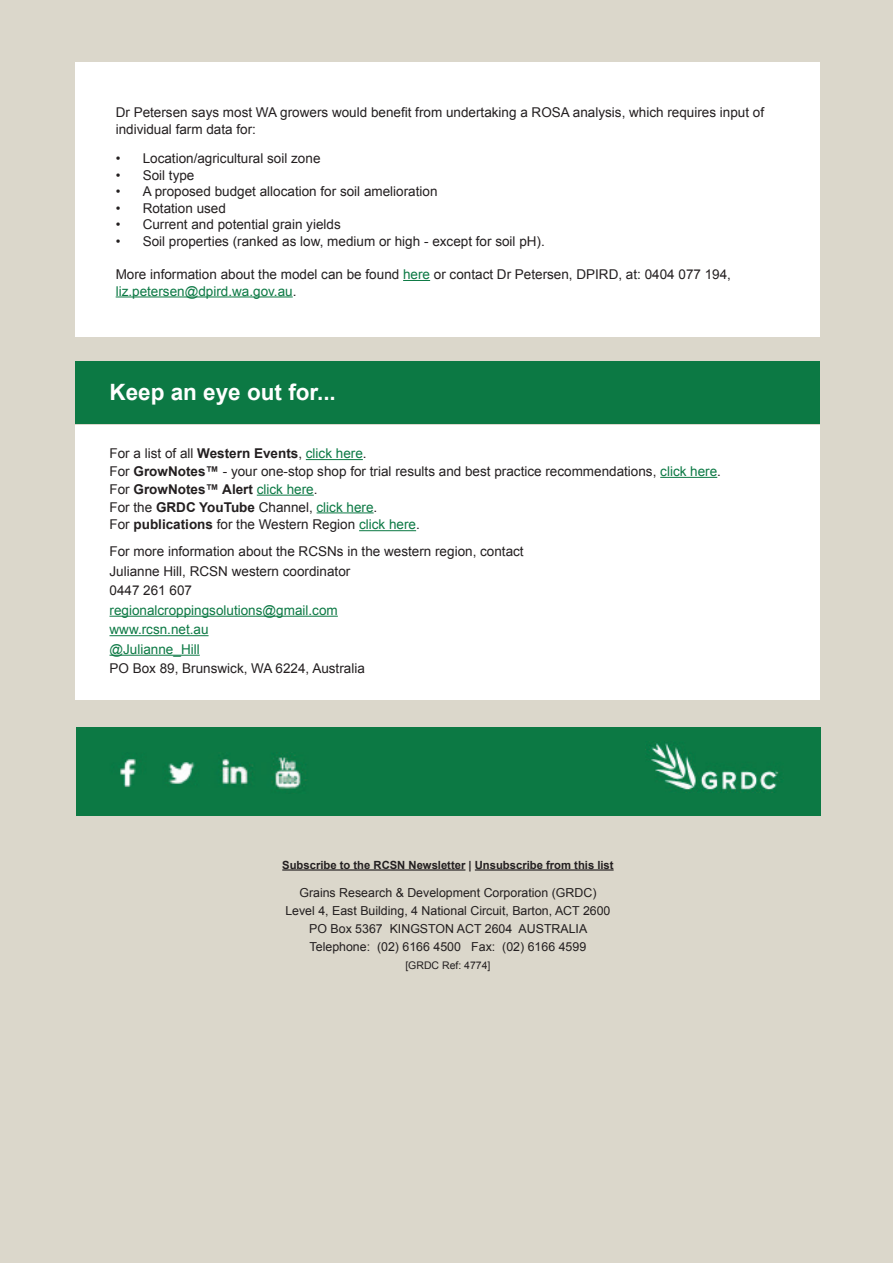
<style>
.page{position:relative;width:893px;height:1263px;background:#dbd7cb}
.page>*{position:absolute;margin:0;border:0;box-sizing:border-box;transform-origin:0 0}
.t1{font:700 22.5px "Arial";color:#fff}
.Standard_paragraph_t{font:13.5px/19.5px "Arial";color:#231f20}
.Standard_paragraph_t-2{font:700 13.5px "Arial";color:#231f20}
.Standard_paragraph_t-3{font:12.3px "Arial";color:#231f20}
.Standard_paragraph_t-4{font:700 11.25px "Arial";color:#231f20}
.Standard_paragraph_t-5{font:10.5px "Arial";color:#231f20}
.s1{color:#0c7944}
.s2{font-weight:700}
.s3{font-weight:400}
.s4{font-weight:400;color:#0c7944}
</style>
<div class="page">
<div style="left:75px;top:63px;width:745px;height:274px;background:#fff"></div>
<svg style="left:403px;top:280px;width:27px;height:1px"></svg>
<hr style="left:116px;top:296px;width:177px;height:1px;background:#0c7944">
<div style="left:75px;top:361px;width:745px;height:63px;background:#0c7944"></div>
<div style="left:75px;top:425px;width:745px;height:274px;background:#fff"></div>
<hr style="left:306px;top:459px;width:57px;height:1px;background:#0c7944">
<hr style="left:660px;top:477px;width:57px;height:1px;background:#0c7944">
<hr style="left:257px;top:495px;width:57px;height:1px;background:#0c7944">
<hr style="left:317px;top:512px;width:57px;height:1px;background:#0c7944">
<hr style="left:359px;top:530px;width:57px;height:1px;background:#0c7944">
<hr style="left:110px;top:616px;width:228px;height:1px;background:#0c7944">
<hr style="left:110px;top:635px;width:99px;height:1px;background:#0c7944">
<hr style="left:110px;top:655px;width:90px;height:1px;background:#0c7944">
<div style="left:76px;top:727px;width:744px;height:88px;background:#0c7944"></div>
<hr style="left:282px;top:869px;width:183px;height:1px;background:#231f20">
<hr style="left:475px;top:869px;width:139px;height:1px;background:#231f20">
<img style="left:120px;top:755px;width:186px;height:35px">
<img style="left:645px;top:743px;width:134px;height:48px">
<p class="Standard_paragraph_t" style="left:116px;top:104px;width:650px;line-height:16.5px">Dr Petersen says most WA growers would benefit from undertaking a ROSA analysis, which requires input of individual farm data for:</p>
<p class="Standard_paragraph_t" style="left:116px;top:149px;width:206px">• Location/agricultural soil zone</p>
<p class="Standard_paragraph_t" style="left:116px;top:165px;width:80px">• Soil type</p>
<p class="Standard_paragraph_t" style="left:116px;top:182px;width:323px">• A proposed budget allocation for soil amelioration</p>
<p class="Standard_paragraph_t" style="left:116px;top:198px;width:112px">• Rotation used</p>
<p class="Standard_paragraph_t" style="left:116px;top:215px;width:227px">• Current and potential grain yields</p>
<p class="Standard_paragraph_t" style="left:116px;top:231px;width:431px">• Soil properties (ranked as low, medium or high - except for soil pH).</p>
<p class="Standard_paragraph_t" style="left:116px;top:266px;width:617px;line-height:16.5px">More information about the model can be found <span class="s1">here</span> or contact Dr Petersen, DPIRD, at: 0404 077 194, <span class="s1">liz.petersen@dpird.wa.gov.au</span>.</p>
<p class="t1" style="left:110px;top:377px;width:228px">Keep an eye out for...</p>
<p class="Standard_paragraph_t" style="left:110px;top:444px;width:259px">For a list of all <span class="s2">Western Events</span>, <span class="s1">click here</span>.</p>
<p class="Standard_paragraph_t" style="left:109px;top:462px;width:613px">For <span class="s2">GrowNotes™</span> - your one-stop shop for trial results and best practice recommendations, <span class="s1">click here</span>.</p>
<p class="Standard_paragraph_t-2" style="left:109px;top:480px;width:210px"><span class="s3">For</span> GrowNotes™ Alert <span class="s4">click here</span><span class="s3">.</span></p>
<p class="Standard_paragraph_t" style="left:109px;top:497px;width:269px">For the <span class="s2">GRDC YouTube</span> Channel, <span class="s1">click here</span>.</p>
<p class="Standard_paragraph_t" style="left:109px;top:515px;width:312px">For <span class="s2">publications</span> for the Western Region <span class="s1">click here</span>.</p>
<p class="Standard_paragraph_t" style="left:110px;top:542px;width:416px">For more information about the RCSNs in the western region, contact Julianne Hill, RCSN western coordinator<br>0447 261 607<br><span class="s1">regionalcroppingsolutions@gmail.com<br>www.rcsn.net.au<br>@Julianne_Hill<br></span>PO Box 89, Brunswick, WA 6224, Australia</p>
<p class="Standard_paragraph_t-4" style="left:282px;top:857px;width:333px">Subscribe to the RCSN Newsletter | Unsubscribe from this list</p>
<p class="Standard_paragraph_t-3" style="left:299px;top:885px;width:299px">Grains Research &amp; Development Corporation (GRDC)</p>
<p class="Standard_paragraph_t-3" style="left:285px;top:903px;width:327px">Level 4, East Building, 4 National Circuit, Barton, ACT 2600</p>
<p class="Standard_paragraph_t-3" style="left:309px;top:921px;width:280px">PO Box 5367 KINGSTON ACT 2604 AUSTRALIA</p>
<p class="Standard_paragraph_t-3" style="left:310px;top:939px;width:278px">Telephone: (02) 6166 4500 Fax: (02) 6166 4599</p>
<p class="Standard_paragraph_t-5" style="left:405px;top:959px;width:87px">[GRDC Ref: 4774]</p>
</div>
